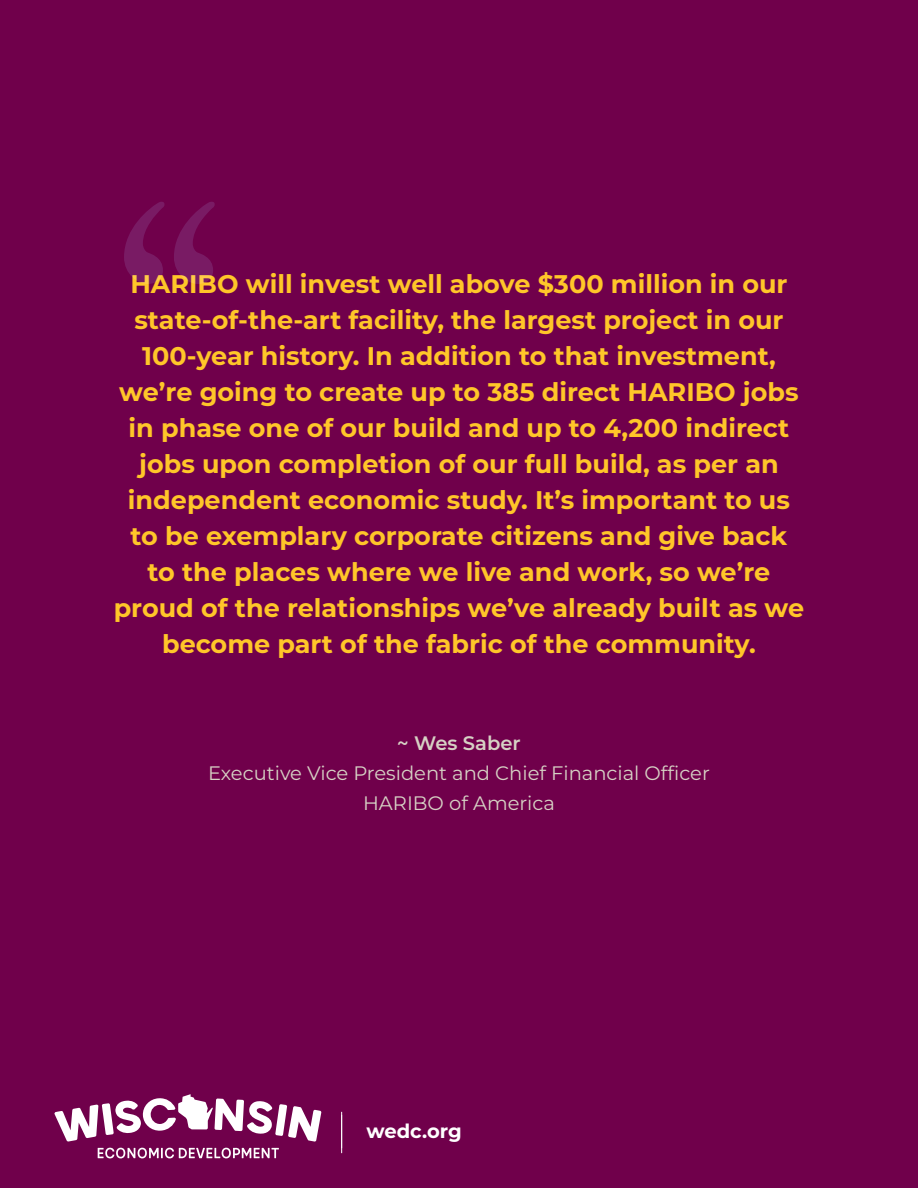
<style>
.page{position:relative;width:918px;height:1188px;background:#70004b}
.page>*{position:absolute;margin:0;border:0;box-sizing:border-box;transform-origin:0 0}
.t1{font:700 25.5px/36px "Montserrat";color:#ffc629;text-align:center}
.t2{font:19.5px/30px "Montserrat";color:#d6d1c4;text-align:center}
.t3{font:600 19.5px "Montserrat";color:#d6d1c4}
.t4{font:700 19.5px "Montserrat";letter-spacing:-.005em;color:#fff}
</style>
<div class="page">
<svg style="left:124px;top:202px;width:91px;height:82px"></svg>
<svg style="left:98px;top:1148px;width:181px;height:10px"></svg>
<svg style="left:54px;top:1094px;width:267px;height:48px"></svg>
<hr style="left:341px;top:1115px;width:1px;height:38px;background:#fff">
<hr style="left:341px;top:1112px;width:1px;height:36px;background:#fff">
<p class="t1" style="left:114px;top:266px;width:692px">HARIBO will invest well above $300 million in our state-of-the-art facility, the largest project in our 100-year history. In addition to that investment, we’re going to create up to 385 direct HARIBO jobs in phase one of our build and up to 4,200 indirect jobs upon completion of our full build, as per an independent economic study. It’s important to us to be exemplary corporate citizens and give back<br>to the places where we live and work, so we’re proud of the relationships we’ve already built as we become part of the fabric of the community.</p>
<p class="t3" style="left:397px;top:731px;width:125px">~ Wes Saber</p>
<p class="t2" style="left:208px;top:758px;width:503px">Executive Vice President and Chief Financial Officer<br>HARIBO of America</p>
<p class="t4" style="left:367px;top:1118px;width:97px">wedc.org</p>
</div>
